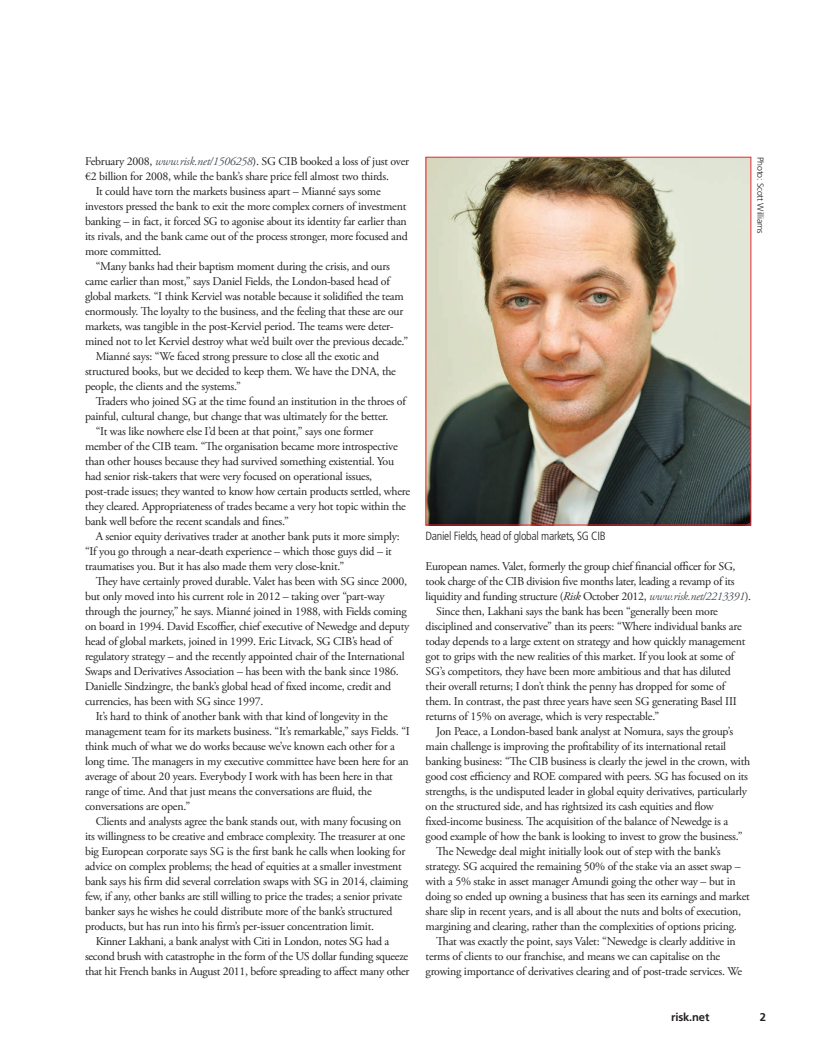
<style>
.page{position:relative;width:815px;height:1053px;background:#fff}
.page>*{position:absolute;margin:0;border:0;box-sizing:border-box;transform-origin:0 0}
.t1{font:11.88px "Adobe Garamond Pro";letter-spacing:-.02em;color:#231f20}
.t2{font:300 condensed 11.88px "Frutiger LT Std";letter-spacing:-.025em;color:#231f20}
.t3{font:700 11.25px "Frutiger LT Std";letter-spacing:-.015em;color:#231f20}
.t4{font:300 8.75px "Frutiger LT Std";letter-spacing:-.015em;color:#231f20}
.s1{font-style:italic;color:#4d545a}
.s2{font-style:italic}
</style>
<div class="page">
<img style="left:428px;top:159px;width:321px;height:364px">
<p class="t1" style="left:85px;top:154px;width:326px">February 2008, <span class="s1">www.risk.net/1506258</span>). SG CIB booked a loss of just over</p>
<p class="t1" style="left:85px;top:169px;width:305px">€2 billion for 2008, while the bank’s share price fell almost two thirds.</p>
<p class="t1" style="left:96px;top:184px;width:287px">It could have torn the markets business apart – Mianné says some</p>
<p class="t1" style="left:85px;top:199px;width:323px">investors pressed the bank to exit the more complex corners of investment</p>
<p class="t1" style="left:85px;top:214px;width:323px">banking – in fact, it forced SG to agonise about its identity far earlier than</p>
<p class="t1" style="left:85px;top:229px;width:324px">its rivals, and the bank came out of the process stronger, more focused and</p>
<p class="t1" style="left:85px;top:244px;width:78px">more committed.</p>
<p class="t1" style="left:96px;top:259px;width:296px">“Many banks had their baptism moment during the crisis, and ours</p>
<p class="t1" style="left:85px;top:274px;width:306px">came earlier than most,” says Daniel Fields, the London-based head of</p>
<p class="t1" style="left:85px;top:289px;width:320px">global markets. “I think Kerviel was notable because it solidified the team</p>
<p class="t1" style="left:85px;top:304px;width:320px">enormously. The loyalty to the business, and the feeling that these are our</p>
<p class="t1" style="left:85px;top:319px;width:310px">markets, was tangible in the post-Kerviel period. The teams were deter-</p>
<p class="t1" style="left:85px;top:334px;width:325px">mined not to let Kerviel destroy what we’d built over the previous decade.”</p>
<p class="t1" style="left:96px;top:349px;width:285px">Mianné says: “We faced strong pressure to close all the exotic and</p>
<p class="t1" style="left:85px;top:364px;width:312px">structured books, but we decided to keep them. We have the DNA, the</p>
<p class="t1" style="left:85px;top:379px;width:158px">people, the clients and the systems.”</p>
<p class="t1" style="left:96px;top:394px;width:312px">Traders who joined SG at the time found an institution in the throes of</p>
<p class="t1" style="left:85px;top:409px;width:305px">painful, cultural change, but change that was ultimately for the better.</p>
<p class="t1" style="left:96px;top:424px;width:279px">“It was like nowhere else I’d been at that point,” says one former</p>
<p class="t1" style="left:85px;top:439px;width:314px">member of the CIB team. “The organisation became more introspective</p>
<p class="t1" style="left:85px;top:454px;width:311px">than other houses because they had survived something existential. You</p>
<p class="t1" style="left:85px;top:469px;width:289px">had senior risk-takers that were very focused on operational issues,</p>
<p class="t1" style="left:85px;top:484px;width:327px">post-trade issues; they wanted to know how certain products settled, where</p>
<p class="t1" style="left:85px;top:499px;width:322px">they cleared. Appropriateness of trades became a very hot topic within the</p>
<p class="t1" style="left:85px;top:514px;width:205px">bank well before the recent scandals and fines.”</p>
<p class="t1" style="left:96px;top:529px;width:306px">A senior equity derivatives trader at another bank puts it more simply:</p>
<p class="t1" style="left:85px;top:544px;width:308px">“If you go through a near-death experience – which those guys did – it</p>
<p class="t1" style="left:85px;top:559px;width:261px">traumatises you. But it has also made them very close-knit.”</p>
<p class="t1" style="left:96px;top:574px;width:313px">They have certainly proved durable. Valet has been with SG since 2000,</p>
<p class="t1" style="left:85px;top:589px;width:301px">but only moved into his current role in 2012 – taking over “part-way</p>
<p class="t1" style="left:85px;top:604px;width:323px">through the journey,” he says. Mianné joined in 1988, with Fields coming</p>
<p class="t1" style="left:85px;top:619px;width:326px">on board in 1994. David Escoffier, chief executive of Newedge and deputy</p>
<p class="t1" style="left:85px;top:634px;width:309px">head of global markets, joined in 1999. Eric Litvack, SG CIB’s head of</p>
<p class="t1" style="left:85px;top:649px;width:321px">regulatory strategy – and the recently appointed chair of the International</p>
<p class="t1" style="left:85px;top:664px;width:315px">Swaps and Derivatives Association – has been with the bank since 1986.</p>
<p class="t1" style="left:85px;top:679px;width:308px">Danielle Sindzingre, the bank’s global head of fixed income, credit and</p>
<p class="t1" style="left:85px;top:694px;width:180px">currencies, has been with SG since 1997.</p>
<p class="t1" style="left:96px;top:709px;width:294px">It’s hard to think of another bank with that kind of longevity in the</p>
<p class="t1" style="left:85px;top:724px;width:326px">management team for its markets business. “It’s remarkable,” says Fields. “I</p>
<p class="t1" style="left:85px;top:739px;width:311px">think much of what we do works because we’ve known each other for a</p>
<p class="t1" style="left:85px;top:754px;width:325px">long time. The managers in my executive committee have been here for an</p>
<p class="t1" style="left:85px;top:769px;width:309px">average of about 20 years. Everybody I work with has been here in that</p>
<p class="t1" style="left:85px;top:784px;width:288px">range of time. And that just means the conversations are fluid, the</p>
<p class="t1" style="left:85px;top:799px;width:107px">conversations are open.”</p>
<p class="t1" style="left:96px;top:814px;width:307px">Clients and analysts agree the bank stands out, with many focusing on</p>
<p class="t1" style="left:85px;top:829px;width:322px">its willingness to be creative and embrace complexity. The treasurer at one</p>
<p class="t1" style="left:85px;top:844px;width:322px">big European corporate says SG is the first bank he calls when looking for</p>
<p class="t1" style="left:85px;top:859px;width:318px">advice on complex problems; the head of equities at a smaller investment</p>
<p class="t1" style="left:85px;top:874px;width:325px">bank says his firm did several correlation swaps with SG in 2014, claiming</p>
<p class="t1" style="left:85px;top:889px;width:319px">few, if any, other banks are still willing to price the trades; a senior private</p>
<p class="t1" style="left:85px;top:904px;width:309px">banker says he wishes he could distribute more of the bank’s structured</p>
<p class="t1" style="left:85px;top:919px;width:291px">products, but has run into his firm’s per-issuer concentration limit.</p>
<p class="t1" style="left:96px;top:934px;width:295px">Kinner Lakhani, a bank analyst with Citi in London, notes SG had a</p>
<p class="t1" style="left:85px;top:949px;width:325px">second brush with catastrophe in the form of the US dollar funding squeeze</p>
<p class="t1" style="left:85px;top:964px;width:326px">that hit French banks in August 2011, before spreading to affect many other</p>
<p class="t2" style="left:426px;top:529px;width:181px">Daniel Fields, head of global markets, SG CIB</p>
<p class="t4" style="left:765px;top:157px;width:78px;rotate:90deg">Photo: Scott Williams</p>
<p class="t1" style="left:426px;top:559px;width:311px">European names. Valet, formerly the group chief financial officer for SG,</p>
<p class="t1" style="left:426px;top:574px;width:311px">took charge of the CIB division five months later, leading a revamp of its</p>
<p class="t1" style="left:426px;top:589px;width:327px">liquidity and funding structure (<span class="s2">Risk</span> October 2012, <span class="s1">www.risk.net/2213391</span>).</p>
<p class="t1" style="left:436px;top:604px;width:283px">Since then, Lakhani says the bank has been “generally been more</p>
<p class="t1" style="left:426px;top:619px;width:318px">disciplined and conservative” than its peers: “Where individual banks are</p>
<p class="t1" style="left:426px;top:634px;width:321px">today depends to a large extent on strategy and how quickly management</p>
<p class="t1" style="left:426px;top:649px;width:310px">got to grips with the new realities of this market. If you look at some of</p>
<p class="t1" style="left:426px;top:664px;width:307px">SG’s competitors, they have been more ambitious and that has diluted</p>
<p class="t1" style="left:426px;top:679px;width:301px">their overall returns; I don’t think the penny has dropped for some of</p>
<p class="t1" style="left:426px;top:694px;width:313px">them. In contrast, the past three years have seen SG generating Basel III</p>
<p class="t1" style="left:426px;top:709px;width:235px">returns of 15% on average, which is very respectable.”</p>
<p class="t1" style="left:436px;top:724px;width:299px">Jon Peace, a London-based bank analyst at Nomura, says the group’s</p>
<p class="t1" style="left:426px;top:739px;width:302px">main challenge is improving the profitability of its international retail</p>
<p class="t1" style="left:426px;top:754px;width:326px">banking business: “The CIB business is clearly the jewel in the crown, with</p>
<p class="t1" style="left:426px;top:769px;width:324px">good cost efficiency and ROE compared with peers. SG has focused on its</p>
<p class="t1" style="left:426px;top:784px;width:323px">strengths, is the undisputed leader in global equity derivatives, particularly</p>
<p class="t1" style="left:426px;top:799px;width:290px">on the structured side, and has rightsized its cash equities and flow</p>
<p class="t1" style="left:426px;top:814px;width:304px">fixed-income business. The acquisition of the balance of Newedge is a</p>
<p class="t1" style="left:426px;top:829px;width:318px">good example of how the bank is looking to invest to grow the business.”</p>
<p class="t1" style="left:436px;top:844px;width:286px">The Newedge deal might initially look out of step with the bank’s</p>
<p class="t1" style="left:426px;top:859px;width:317px">strategy. SG acquired the remaining 50% of the stake via an asset swap –</p>
<p class="t1" style="left:426px;top:874px;width:312px">with a 5% stake in asset manager Amundi going the other way – but in</p>
<p class="t1" style="left:426px;top:889px;width:326px">doing so ended up owning a business that has seen its earnings and market</p>
<p class="t1" style="left:426px;top:904px;width:317px">share slip in recent years, and is all about the nuts and bolts of execution,</p>
<p class="t1" style="left:426px;top:919px;width:313px">margining and clearing, rather than the complexities of options pricing.</p>
<p class="t1" style="left:436px;top:934px;width:301px">That was exactly the point, says Valet: “Newedge is clearly additive in</p>
<p class="t1" style="left:426px;top:949px;width:296px">terms of clients to our franchise, and means we can capitalise on the</p>
<p class="t1" style="left:426px;top:964px;width:318px">growing importance of derivatives clearing and of post-trade services. We</p>
<p class="t3" style="left:671px;top:1009px;width:40px">risk.net</p>
<p class="t3" style="left:760px;top:1009px;width:8px">2</p>
</div>
